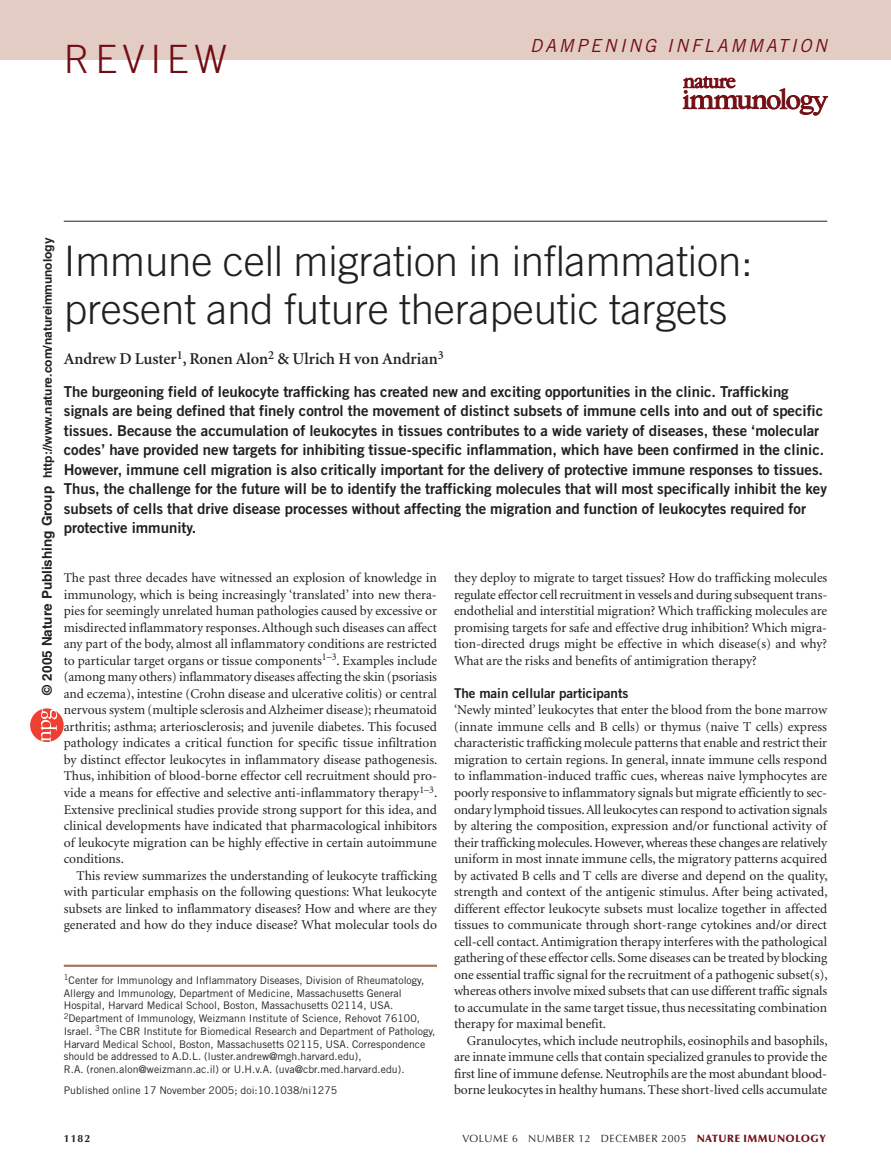
<style>
.page{position:relative;width:891px;height:1175px;background:#fff}
.page>*{position:absolute;margin:0;border:0;box-sizing:border-box;transform-origin:0 0}
.t1{font:300 42px/48px "Trade Gothic";letter-spacing:-.005em;color:#231f20}
.t2{font:300 39px "Trade Gothic";letter-spacing:.145em;color:#710e15}
.t3{font:italic 18px "Trade Gothic";letter-spacing:.15em;color:#710e15}
.t4{font:600 16.5px "Minion";letter-spacing:-.005em;color:#231f20}
.t5{font:15px/19.5px "Trade Gothic Bold Two";letter-spacing:-.005em;color:#231f20}
.t6{font:13.5px/16.5px "Minion";letter-spacing:-.005em;color:#231f20;text-align:justify}
.t7{font:13.5px "Trade Gothic Bold Two";letter-spacing:-.005em;color:#231f20}
.t8{font:700 12px "Helvetica";color:#231f1f}
.t9{font:10.5px/12.8px "Trade Gothic";color:#231f20}
.t10{font:10.5px "Optima";letter-spacing:.05em;color:#231f20}
.t11{font:700 10.5px "Optima";color:#231f20}
.s1{font-size:13.5px}
.s2{font-weight:900;color:#710e15}
</style>
<div class="page">
<hr style="left:64px;top:221px;width:763px;height:1px;background:#231f20">
<svg style="left:683px;top:76px;width:145px;height:40px"></svg>
<div style="left:0;top:0;width:891px;height:60px;background:#e3ccc4"></div>
<hr style="left:64px;top:964px;width:373px;height:3px;background:#ac7467">
<svg style="left:30px;top:708px;width:34px;height:34px"></svg>
<h2 class="t2" style="left:64px;top:45px;width:165px">REVIEW</h2>
<h3 class="t3" style="left:530px;top:39px;width:298px">DAMPENING INFLAMMATION</h3>
<p class="t8" style="left:40px;top:694px;width:458px;rotate:-90deg"><span class="s1">© 2005 Nature Publishing Group</span> http://www.nature.com/natureimmunology</p>
<h1 class="t1" style="left:64px;top:240px;width:691px">Immune cell migration in inflammation: present and future therapeutic targets</h1>
<p class="t4" style="left:64px;top:353px;width:381px">Andrew D Luster<sup>1</sup>, Ronen Alon<sup>2</sup> &amp; Ulrich H von Andrian<sup>3</sup></p>
<p class="t5" style="left:64px;top:383px;width:765px">The burgeoning field of leukocyte trafficking has created new and exciting opportunities in the clinic. Trafficking signals are being defined that finely control the movement of distinct subsets of immune cells into and out of specific tissues. Because the accumulation of leukocytes in tissues contributes to a wide variety of diseases, these ‘molecular codes’ have provided new targets for inhibiting tissue-specific inflammation, which have been confirmed in the clinic.<br>However, immune cell migration is also critically important for the delivery of protective immune responses to tissues.<br>Thus, the challenge for the future will be to identify the trafficking molecules that will most specifically inhibit the key subsets of cells that drive disease processes without affecting the migration and function of leukocytes required for protective immunity.</p>
<p class="t6" style="left:64px;top:571px;width:375px">The past three decades have witnessed an explosion of knowledge in immunology, which is being increasingly ‘translated’ into new thera&shy;pies for seemingly unrelated human pathologies caused by excessive or misdirected inflammatory responses. Although such diseases can affect any part of the body, almost all inflammatory conditions are restricted to particular target organs or tissue components<sup>1–3</sup>. Examples include (among many others) inflammatory diseases affecting the skin (psoriasis and eczema), intestine (Crohn disease and ulcerative colitis) or central nervous system (multiple sclerosis and Alzheimer disease); rheumatoid arthritis; asthma; arteriosclerosis; and juvenile diabetes. This focused pathology indicates a critical function for specific tissue infiltration by distinct effector leukocytes in inflammatory disease pathogenesis.<br>Thus, inhibition of blood-borne effector cell recruitment should pro&shy;vide a means for effective and selective anti-inflammatory therapy<sup>1–3</sup>.<br>Extensive preclinical studies provide strong support for this idea, and clinical developments have indicated that pharmacological inhibitors of leukocyte migration can be highly effective in certain autoimmune conditions.</p>
<p class="t6" style="left:64px;top:868px;width:375px;text-indent:13px">This review summarizes the understanding of leukocyte trafficking with particular emphasis on the following questions: What leukocyte subsets are linked to inflammatory diseases? How and where are they generated and how do they induce disease? What molecular tools do</p>
<p class="t6" style="left:454px;top:571px;width:375px">they deploy to migrate to target tissues? How do trafficking molecules regulate effector cell recruitment in vessels and during subsequent trans&shy;endothelial and interstitial migration? Which trafficking molecules are promising targets for safe and effective drug inhibition? Which migra&shy;tion-directed drugs might be effective in which disease(s) and why?<br>What are the risks and benefits of antimigration therapy?</p>
<p class="t7" style="left:454px;top:688px;width:176px">The main cellular participants</p>
<p class="t6" style="left:454px;top:703px;width:375px">‘Newly minted’ leukocytes that enter the blood from the bone marrow (innate immune cells and B cells) or thymus (naive T cells) express characteristic trafficking molecule patterns that enable and restrict their migration to certain regions. In general, innate immune cells respond to inflammation-induced traffic cues, whereas naive lymphocytes are poorly responsive to inflammatory signals but migrate efficiently to sec&shy;ondary lymphoid tissues. All leukocytes can respond to activation signals by altering the composition, expression and/or functional activity of their trafficking molecules. However, whereas these changes are relatively uniform in most innate immune cells, the migratory patterns acquired by activated B cells and T cells are diverse and depend on the quality, strength and context of the antigenic stimulus. After being activated, different effector leukocyte subsets must localize together in affected tissues to communicate through short-range cytokines and/or direct cell-cell contact. Antimigration therapy interferes with the pathological gathering of these effector cells. Some diseases can be treated by blocking one essential traffic signal for the recruitment of a pathogenic subset(s), whereas others involve mixed subsets that can use different traffic signals to accumulate in the same target tissue, thus necessitating combination therapy for maximal benefit.</p>
<p class="t6" style="left:454px;top:1033px;width:375px;text-indent:13px">Granulocytes, which include neutrophils, eosinophils and basophils, are innate immune cells that contain specialized granules to provide the first line of immune defense. Neutrophils are the most abundant blood&shy;borne leukocytes in healthy humans. These short-lived cells accumulate</p>
<p class="t9" style="left:64px;top:974px;width:373px"><sup>1</sup>Center for Immunology and Inflammatory Diseases, Division of Rheumatology, Allergy and Immunology, Department of Medicine, Massachusetts General Hospital, Harvard Medical School, Boston, Massachusetts 02114, USA.<br><sup>2</sup>Department of Immunology, Weizmann Institute of Science, Rehovot 76100, Israel. <sup>3</sup>The CBR Institute for Biomedical Research and Department of Pathology, Harvard Medical School, Boston, Massachusetts 02115, USA. Correspondence should be addressed to A.D.L. (luster.andrew@mgh.harvard.edu),<br>R.A. (ronen.alon@weizmann.ac.il) or U.H.v.A. (uva@cbr.med.harvard.edu).</p>
<p class="t9" style="left:64px;top:1085px;width:275px">Published online 17 November 2005; doi:10.1038/ni1275</p>
<p class="t11" style="left:64px;top:1133px;width:28px">1182</p>
<p class="t10" style="left:462px;top:1133px;width:365px">VOLUME 6 NUMBER 12 DECEMBER 2005 <span class="s2">NATURE IMMUNOLOGY</span></p>
</div>
